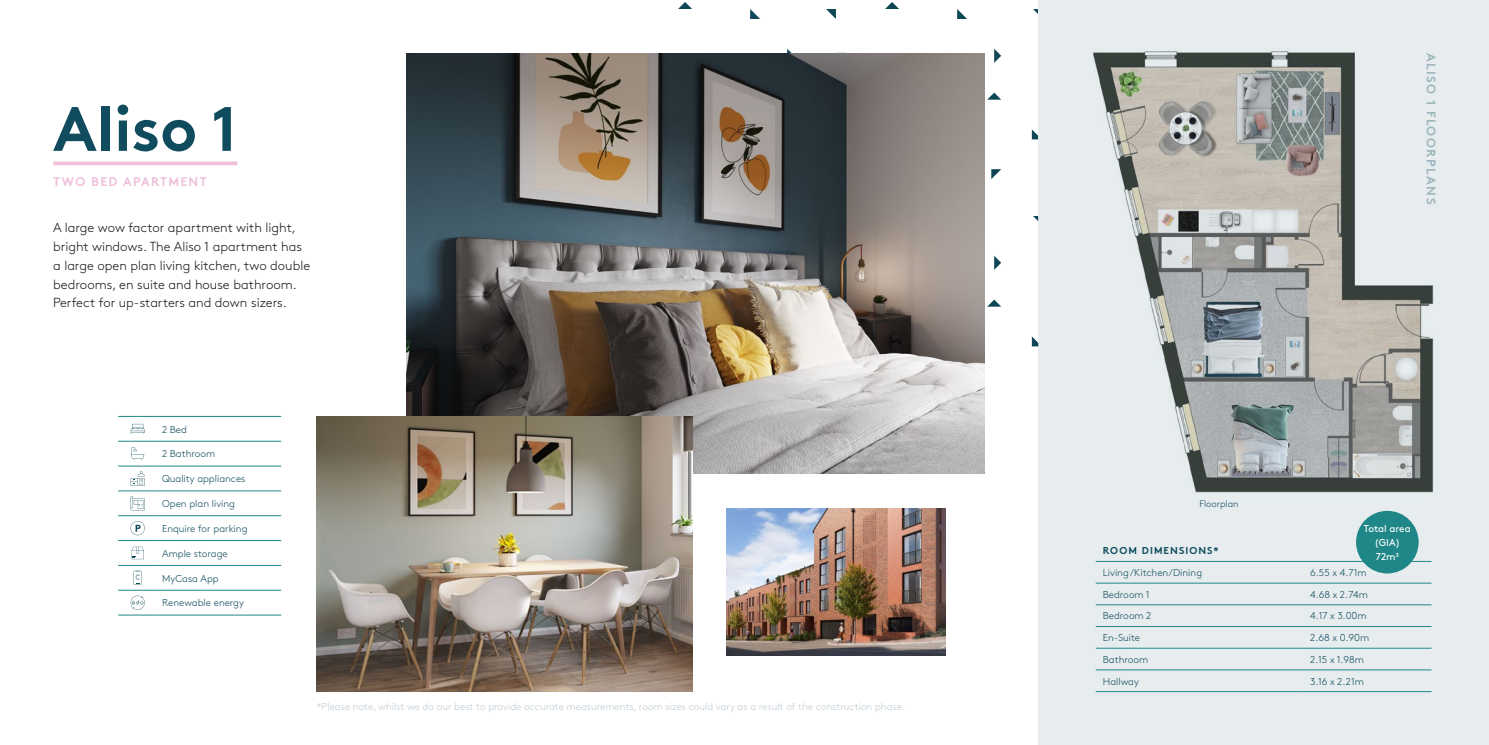
<style>
.page{position:relative;width:1489px;height:745px;background:#fff}
.page>*{position:absolute;margin:0;border:0;box-sizing:border-box;transform-origin:0 0}
.t1{font:700 62.5px "Brown";color:#104c5d}
.t2{font:300 13.12px/18.8px "Brown";color:#181918}
.t3{font:700 12.5px "Brown";letter-spacing:.105em;color:#9fb7be}
.t4{font:700 12.5px "Brown";letter-spacing:.105em;color:#f0c1db}
.t5{font:300 10px "Brown";color:#104c5d}
.t6{font:300 10px "Brown";color:#bfcad2}
.t7{font:10px/13.8px "Brown";color:#fff;text-align:center}
.t8{font:700 10px "Brown";letter-spacing:.105em;color:#104c5d}
.t9{font:300 9.38px "Brown";color:#104c5d}
</style>
<div class="page">
<div style="left:1038px;top:0;width:450px;height:744px;background:#e7edef"></div>
<img style="left:406px;top:53px;width:578px;height:419px">
<img style="left:1093px;top:51px;width:341px;height:442px">
<img style="left:317px;top:416px;width:375px;height:275px">
<svg style="left:53px;top:161px;width:184px;height:4px"></svg>
<hr style="left:118px;top:416px;width:39px;height:1px;background:#1f8787">
<hr style="left:157px;top:416px;width:124px;height:1px;background:#1f8787">
<hr style="left:118px;top:440px;width:39px;height:1px;background:#1f8787">
<hr style="left:157px;top:440px;width:124px;height:1px;background:#1f8787">
<hr style="left:118px;top:465px;width:39px;height:1px;background:#1f8787">
<hr style="left:157px;top:465px;width:124px;height:1px;background:#1f8787">
<hr style="left:118px;top:490px;width:39px;height:1px;background:#1f8787">
<hr style="left:157px;top:490px;width:124px;height:1px;background:#1f8787">
<hr style="left:118px;top:515px;width:39px;height:1px;background:#1f8787">
<hr style="left:157px;top:515px;width:124px;height:1px;background:#1f8787">
<hr style="left:118px;top:540px;width:39px;height:1px;background:#1f8787">
<hr style="left:157px;top:540px;width:124px;height:1px;background:#1f8787">
<hr style="left:118px;top:565px;width:39px;height:1px;background:#1f8787">
<hr style="left:157px;top:565px;width:124px;height:1px;background:#1f8787">
<hr style="left:118px;top:589px;width:39px;height:1px;background:#1f8787">
<hr style="left:157px;top:589px;width:124px;height:1px;background:#1f8787">
<hr style="left:118px;top:614px;width:39px;height:1px;background:#1f8787">
<hr style="left:157px;top:614px;width:124px;height:1px;background:#1f8787">
<svg style="left:131px;top:423px;width:14px;height:10px"></svg>
<svg style="left:131px;top:447px;width:14px;height:12px"></svg>
<svg style="left:131px;top:471px;width:14px;height:14px"></svg>
<svg style="left:131px;top:496px;width:14px;height:14px"></svg>
<svg style="left:131px;top:521px;width:14px;height:14px"></svg>
<svg style="left:131px;top:546px;width:13px;height:13px"></svg>
<svg style="left:134px;top:570px;width:8px;height:14px"></svg>
<svg style="left:130px;top:595px;width:15px;height:14px"></svg>
<img style="left:726px;top:508px;width:219px;height:147px">
<hr style="left:1095px;top:561px;width:207px;height:1px;background:#1f8787">
<hr style="left:1302px;top:561px;width:129px;height:1px;background:#1f8787">
<hr style="left:1095px;top:582px;width:207px;height:1px;background:#1f8787">
<hr style="left:1302px;top:582px;width:129px;height:1px;background:#1f8787">
<hr style="left:1095px;top:604px;width:207px;height:1px;background:#1f8787">
<hr style="left:1302px;top:604px;width:129px;height:1px;background:#1f8787">
<hr style="left:1095px;top:626px;width:207px;height:1px;background:#1f8787">
<hr style="left:1302px;top:626px;width:129px;height:1px;background:#1f8787">
<hr style="left:1095px;top:647px;width:207px;height:1px;background:#1f8787">
<hr style="left:1302px;top:647px;width:129px;height:1px;background:#1f8787">
<hr style="left:1095px;top:669px;width:207px;height:1px;background:#1f8787">
<hr style="left:1302px;top:669px;width:129px;height:1px;background:#1f8787">
<hr style="left:1095px;top:691px;width:207px;height:1px;background:#1f8787">
<hr style="left:1302px;top:691px;width:129px;height:1px;background:#1f8787">
<div style="left:1355px;top:510px;width:63px;height:63px;background:#1f8787;border-radius:50%"></div>
<h1 class="t1" style="left:53px;top:78px;width:186px">Aliso 1</h1>
<p class="t4" style="left:53px;top:171px;width:155px">TWO BED APARTMENT</p>
<h2 class="t2" style="left:53px;top:217px;width:258px">A large wow factor apartment with light, bright windows. The Aliso 1 apartment has a large open plan living kitchen, two double bedrooms, en suite and house bathroom.<br>Perfect for up-starters and down sizers.</h2>
<p class="t5" style="left:162px;top:421px;width:26px">2 Bed</p>
<p class="t5" style="left:162px;top:446px;width:55px">2 Bathroom</p>
<p class="t5" style="left:162px;top:471px;width:85px">Quality appliances</p>
<p class="t5" style="left:162px;top:496px;width:74px">Open plan living</p>
<p class="t5" style="left:162px;top:520px;width:87px">Enquire for parking</p>
<p class="t5" style="left:162px;top:545px;width:67px">Ample storage</p>
<p class="t5" style="left:162px;top:570px;width:58px">MyCasa App</p>
<p class="t5" style="left:162px;top:595px;width:83px">Renewable energy</p>
<p class="t6" style="left:317px;top:698px;width:590px">*Please note, whilst we do our best to provide accurate measurements, room sizes could vary as a result of the construction phase.</p>
<p class="t3" style="left:1441px;top:53px;width:152px;rotate:90deg">ALISO 1 FLOORPLANS</p>
<p class="t9" style="left:1199px;top:496px;width:41px">Floorplan</p>
<p class="t8" style="left:1102px;top:542px;width:117px">ROOM DIMENSIONS*</p>
<p class="t5" style="left:1102px;top:564px;width:101px">Living /Kitchen/Dining</p>
<p class="t5" style="left:1309px;top:564px;width:58px">6.55 x 4.71m</p>
<p class="t5" style="left:1102px;top:586px;width:48px">Bedroom 1</p>
<p class="t5" style="left:1309px;top:586px;width:59px">4.68 x 2.74m</p>
<p class="t5" style="left:1102px;top:608px;width:50px">Bedroom 2</p>
<p class="t5" style="left:1309px;top:608px;width:58px">4.17 x 3.00m</p>
<p class="t5" style="left:1102px;top:630px;width:39px">En-Suite</p>
<p class="t5" style="left:1309px;top:630px;width:61px">2.68 x 0.90m</p>
<p class="t5" style="left:1102px;top:651px;width:47px">Bathroom</p>
<p class="t5" style="left:1309px;top:651px;width:55px">2.15 x 1.98m</p>
<p class="t5" style="left:1102px;top:673px;width:38px">Hallway</p>
<p class="t5" style="left:1309px;top:673px;width:55px">3.16 x 2.21m</p>
<p class="t7" style="left:1363px;top:520px;width:48px">Total area (GIA)<br>72m2</p>
</div>
